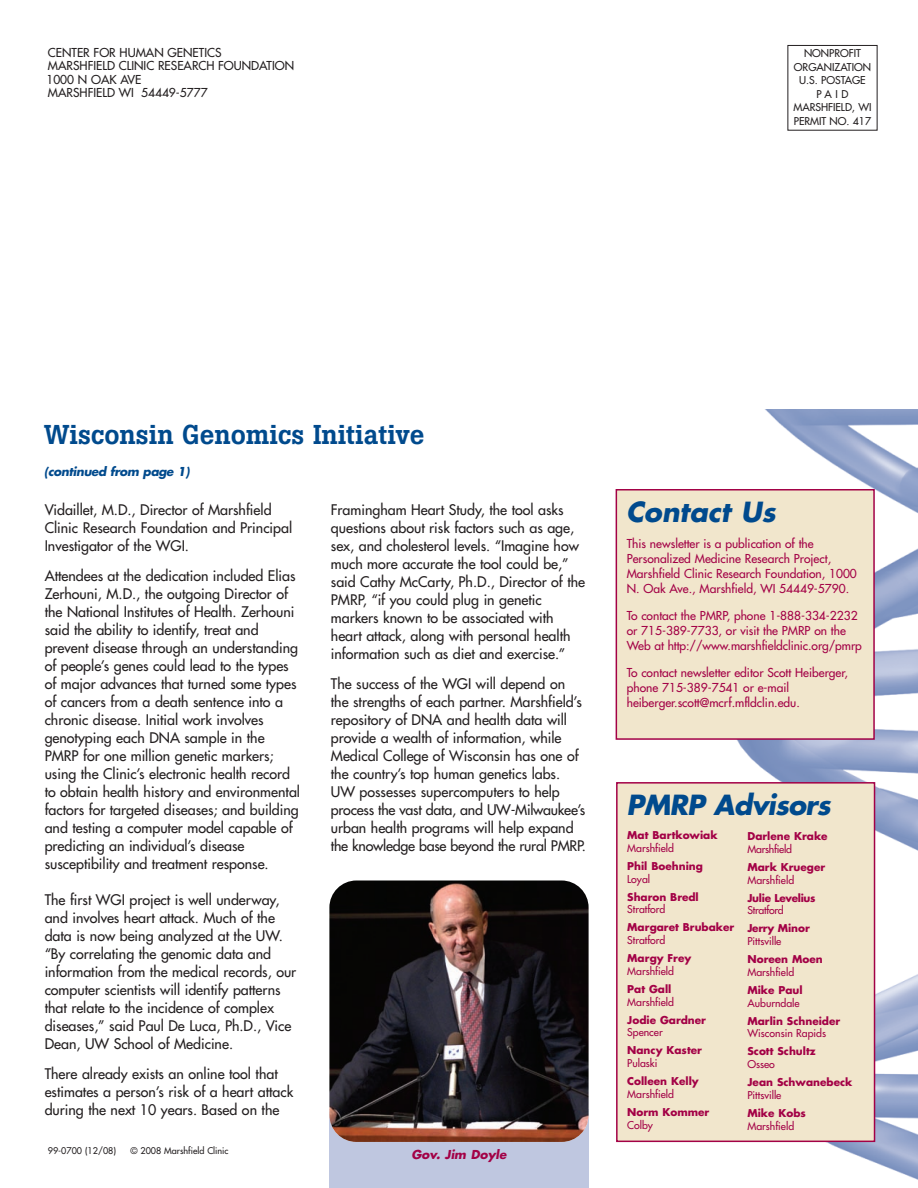
<style>
.page{position:relative;width:918px;height:1188px;background:#fff}
.page>*{position:absolute;margin:0;border:0;box-sizing:border-box;transform-origin:0 0}
.t1{font:500 27px "Boton";color:#004a8d}
.t2{font:italic 700 27px "Futura";letter-spacing:-.03em;color:#004a8d}
.t3{font:italic 700 27px "Futura";color:#004a8d}
.t4{font:14.25px/18px "Futura";color:#231f20}
.t5{font:12px/15px "Futura";color:#a30146}
.t6{font:12px/13.5px "Futura";color:#231f20}
.t7{font:italic 700 12px "Futura";letter-spacing:-.03em;color:#004a8d}
.t8{font:italic 700 12px "Futura";color:#a30146}
.t9{font:700 10.5px "Futura";color:#a30146}
.t10{font:10.5px "Futura";color:#a30146}
.t11{font:10.5px/13.5px "Futura";color:#231f20;text-align:center}
.t12{font:10.5px "Futura";letter-spacing:-.025em;color:#a30146}
.t13{font:700 10.5px "Futura";letter-spacing:-.03em;color:#a30146}
.t14{font:9px "Futura";color:#231f20}
</style>
<div class="page">
<img style="left:726px;top:409px;width:192px;height:771px">
<div style="left:617px;top:783px;width:258px;height:358px;background:#f1e6cc"></div>
<div style="left:616px;top:782px;width:259px;height:360px;border:2px solid #a30146"></div>
<div style="left:616px;top:490px;width:258px;height:249px;background:#f1e6cc"></div>
<div style="left:616px;top:489px;width:259px;height:251px;border:2px solid #a30146"></div>
<div style="left:329px;top:1109px;width:260px;height:79px;background:#bfc7e0"></div>
<img style="left:329px;top:880px;width:260px;height:262px;border-radius:27px">
<p class="t6" style="left:46px;top:47px;width:249px">CENTER FOR HUMAN GENETICS<br>MARSHFIELD CLINIC RESEARCH FOUNDATION<br>1000 N OAK AVE<br>MARSHFIELD WI 54449-5777</p>
<p class="t11" style="left:793px;top:47px;width:80px">NONPROFIT<br>ORGANIZATION<br>U.S. POSTAGE<br>PAID<br>MARSHFIELD, WI<br>PERMIT NO. 417</p>
<h1 class="t1" style="left:44px;top:425px;width:382px">Wisconsin Genomics Initiative</h1>
<p class="t7" style="left:44px;top:466px;width:147px">(continued from page 1)</p>
<p class="t4" style="left:45px;top:502px;width:249px">Vidaillet, M.D., Director of Marshfield<br>Clinic Research Foundation and Principal<br>Investigator of the WGI.</p>
<p class="t4" style="left:45px;top:568px;width:257px">Attendees at the dedication included Elias Zerhouni, M.D., the outgoing Director of the National Institutes of Health. Zerhouni said the ability to identify, treat and prevent disease through an understanding of people’s genes could lead to the types of major advances that turned some types of cancers from a death sentence into a chronic disease. Initial work involves genotyping each DNA sample in the PMRP for one million genetic markers; using the Clinic’s electronic health record to obtain health history and environmental factors for targeted diseases; and building and testing a computer model capable of predicting an individual’s disease susceptibility and treatment response.</p>
<p class="t4" style="left:45px;top:892px;width:253px">The first WGI project is well underway, and involves heart attack. Much of the data is now being analyzed at the UW. “By correlating the genomic data and information from the medical records, our computer scientists will identify patterns that relate to the incidence of complex diseases,” said Paul De Luca, Ph.D., Vice Dean, UW School of Medicine.</p>
<p class="t4" style="left:45px;top:1066px;width:250px">There already exists an online tool that estimates a person’s risk of a heart attack during the next 10 years. Based on the</p>
<p class="t14" style="left:48px;top:1146px;width:70px">99-0700 (12/08)</p>
<p class="t14" style="left:130px;top:1146px;width:100px">© 2008 Marshfield Clinic</p>
<p class="t4" style="left:331px;top:502px;width:256px">Framingham Heart Study, the tool asks questions about risk factors such as age, sex, and cholesterol levels. “Imagine how much more accurate the tool could be,” said Cathy McCarty, Ph.D., Director of the PMRP, “if you could plug in genetic markers known to be associated with heart attack, along with personal health information such as diet and exercise.”</p>
<p class="t4" style="left:331px;top:676px;width:257px">The success of the WGI will depend on the strengths of each partner. Marshfield’s repository of DNA and health data will provide a wealth of information, while Medical College of Wisconsin has one of the country’s top human genetics labs.<br>UW possesses supercomputers to help process the vast data, and UW-Milwaukee’s urban health programs will help expand the knowledge base beyond the rural PMRP.</p>
<p class="t8" style="left:412px;top:1149px;width:96px">Gov. Jim Doyle</p>
<h1 class="t3" style="left:626px;top:499px;width:151px">Contact Us</h1>
<p class="t5" style="left:627px;top:537px;width:232px">This newsletter is a publication of the Personalized Medicine Research Project, Marshfield Clinic Research Foundation, 1000<br>N. Oak Ave., Marshfield, WI 54449-5790.</p>
<p class="t5" style="left:627px;top:609px;width:237px">To contact the PMRP, phone 1-888-334-2232 or 715-389-7733, or visit the PMRP on the<br>Web at http://www.marshfieldclinic.org/pmrp</p>
<p class="t5" style="left:627px;top:666px;width:223px">To contact newsletter editor Scott Heiberger, phone 715-389-7541 or e-mail heiberger.scott@mcrf.mfldclin.edu.</p>
<h1 class="t2" style="left:627px;top:793px;width:205px">PMRP Advisors</h1>
<p class="t9" style="left:627px;top:830px;width:92px">Mat Bartkowiak</p>
<p class="t10" style="left:627px;top:843px;width:48px">Marshfield</p>
<p class="t9" style="left:627px;top:861px;width:77px">Phil Boehning</p>
<p class="t10" style="left:627px;top:873px;width:24px">Loyal</p>
<p class="t9" style="left:627px;top:892px;width:73px">Sharon Bredl</p>
<p class="t10" style="left:627px;top:904px;width:40px">Stratford</p>
<p class="t9" style="left:627px;top:923px;width:109px">Margaret Brubaker</p>
<p class="t10" style="left:627px;top:935px;width:40px">Stratford</p>
<p class="t9" style="left:627px;top:953px;width:66px">Margy Frey</p>
<p class="t10" style="left:627px;top:966px;width:48px">Marshfield</p>
<p class="t9" style="left:627px;top:984px;width:46px">Pat Gall</p>
<p class="t10" style="left:627px;top:996px;width:48px">Marshfield</p>
<p class="t9" style="left:627px;top:1015px;width:80px">Jodie Gardner</p>
<p class="t10" style="left:627px;top:1027px;width:37px">Spencer</p>
<p class="t9" style="left:627px;top:1046px;width:76px">Nancy Kaster</p>
<p class="t10" style="left:627px;top:1058px;width:32px">Pulaski</p>
<p class="t9" style="left:627px;top:1076px;width:73px">Colleen Kelly</p>
<p class="t10" style="left:627px;top:1089px;width:48px">Marshfield</p>
<p class="t9" style="left:627px;top:1107px;width:84px">Norm Kommer</p>
<p class="t10" style="left:627px;top:1119px;width:27px">Colby</p>
<p class="t9" style="left:747px;top:832px;width:82px">Darlene Krake</p>
<p class="t12" style="left:747px;top:844px;width:46px">Marshfield</p>
<p class="t9" style="left:747px;top:862px;width:79px">Mark Krueger</p>
<p class="t10" style="left:747px;top:875px;width:48px">Marshfield</p>
<p class="t13" style="left:747px;top:893px;width:70px">Julie Levelius</p>
<p class="t12" style="left:747px;top:905px;width:38px">Stratford</p>
<p class="t9" style="left:747px;top:924px;width:64px">Jerry Minor</p>
<p class="t10" style="left:747px;top:936px;width:35px">Pittsville</p>
<p class="t9" style="left:747px;top:955px;width:77px">Noreen Moen</p>
<p class="t10" style="left:747px;top:967px;width:48px">Marshfield</p>
<p class="t9" style="left:747px;top:985px;width:57px">Mike Paul</p>
<p class="t10" style="left:747px;top:998px;width:54px">Auburndale</p>
<p class="t9" style="left:747px;top:1016px;width:94px">Marlin Schneider</p>
<p class="t10" style="left:747px;top:1028px;width:80px">Wisconsin Rapids</p>
<p class="t9" style="left:747px;top:1047px;width:70px">Scott Schultz</p>
<p class="t10" style="left:747px;top:1059px;width:29px">Osseo</p>
<p class="t9" style="left:747px;top:1077px;width:106px">Jean Schwanebeck</p>
<p class="t10" style="left:747px;top:1090px;width:35px">Pittsville</p>
<p class="t9" style="left:747px;top:1108px;width:60px">Mike Kobs</p>
<p class="t10" style="left:747px;top:1121px;width:48px">Marshfield</p>
</div>
